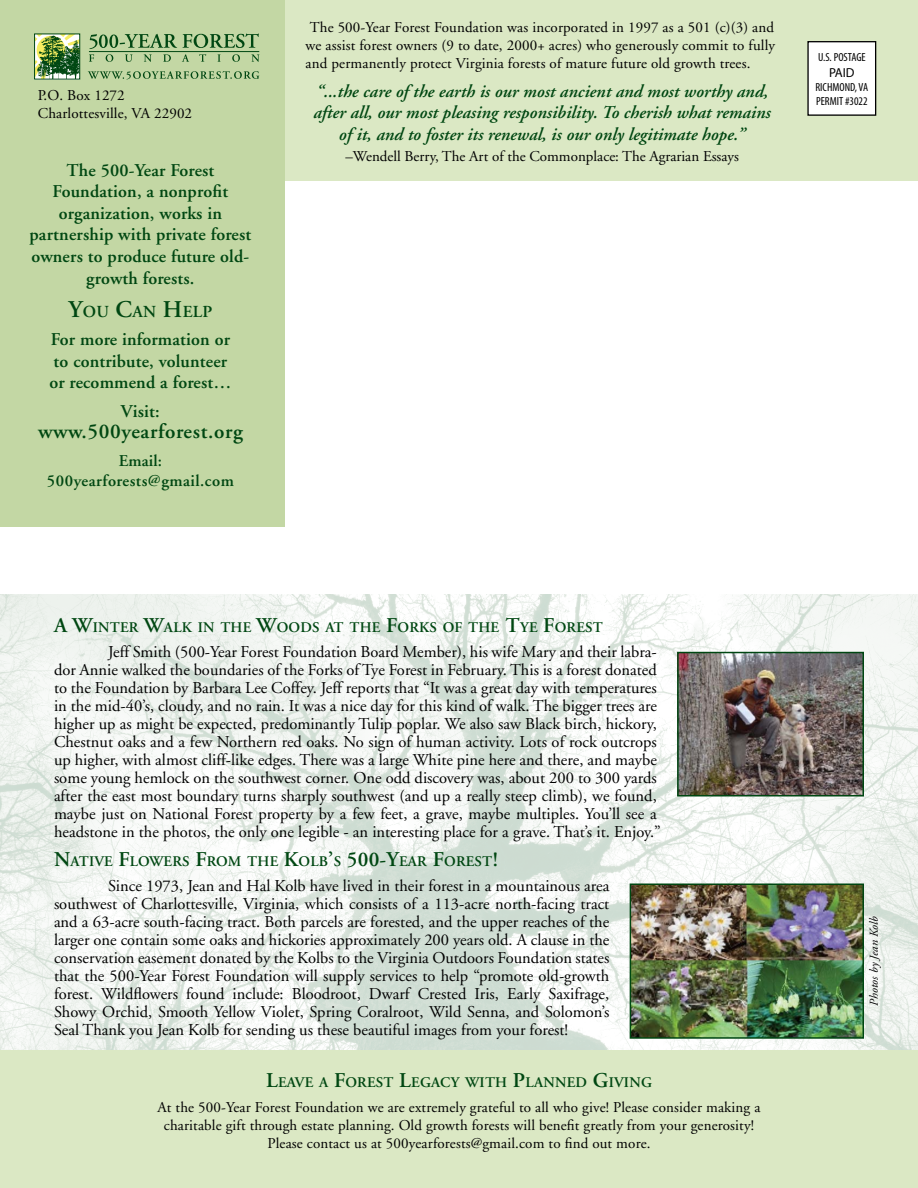
<style>
.page{position:relative;width:918px;height:1188px;background:#fff}
.page>*{position:absolute;margin:0;border:0;box-sizing:border-box;transform-origin:0 0}
.t1{font:600 21px "Adobe Garamond";letter-spacing:.03em;color:#004712}
.t2{font:600 18px/21.6px "Adobe Garamond";letter-spacing:.01em;color:#004712;text-align:center}
.t3{font:italic 600 18px/21.6px "Adobe Garamond";color:#004712;text-align:center}
.t4{font:600 16.8px "Adobe Garamond";color:#004712}
.t5{font:16.5px/18px "Adobe Garamond";color:#000}
.t6{font:600 16.5px/19.8px "Adobe Garamond";letter-spacing:.03em;color:#004712;text-align:center}
.t7{font:15px/18px "Adobe Garamond";letter-spacing:.01em;color:#000;text-align:justify}
.t8{font:600 14.7px "Adobe Garamond";letter-spacing:.015em;color:#004712}
.t9{font:13.05px "Myriad Pro";color:#000}
.t10{font:italic 12px "Adobe Garamond";letter-spacing:.01em;color:#000}
.t11{font:condensed 11.7px/14.1px "Myriad Pro";color:#000}
.s1{font-size:24px}
.s2{font-size:21px}
</style>
<div class="page">
<img style="left:0;top:594px;width:918px;height:457px">
<div style="left:281px;top:0;width:637px;height:180px;background:#dbe8c4"></div>
<div style="left:808px;top:42px;width:68px;height:73px;background:#fff"></div>
<div style="left:807px;top:41px;width:69px;height:75px;border:1px solid #000"></div>
<div style="left:0;top:0;width:284px;height:526px;background:#c3d7a4"></div>
<svg style="left:36px;top:36px;width:42px;height:41px;background:#719559"></svg>
<div style="left:34px;top:34px;width:46px;height:45px;border:1px solid #004712"></div>
<svg style="left:89px;top:34px;width:170px;height:28px"></svg>
<svg style="left:88px;top:71px;width:171px;height:8px"></svg>
<div style="left:0;top:1051px;width:918px;height:137px;background:#dbe8c4"></div>
<img style="left:680px;top:655px;width:181px;height:138px">
<div style="left:677px;top:652px;width:187px;height:144px;border:2px solid #004712"></div>
<img style="left:633px;top:887px;width:228px;height:149px">
<div style="left:630px;top:884px;width:234px;height:155px;border:2px solid #004712"></div>
<p class="t7" style="left:38px;top:87px;width:156px">P.O. Box 1272<br>Charlottesville, VA 22902</p>
<p class="t2" style="left:30px;top:159px;width:223px">The 500-Year Forest<br>Foundation, a nonprofit organization, works in partnership with private forest owners to produce future old&shy;growth forests.</p>
<p class="t4" style="left:69px;top:302px;width:144px"><span class="s1">Y</span>OU <span class="s1">C</span>AN <span class="s1">H</span>ELP</p>
<p class="t2" style="left:49px;top:329px;width:184px;text-align:left">For more information or to contribute, volunteer or recommend a forest…</p>
<p class="t2" style="left:121px;top:401px;width:40px">Visit:</p>
<p class="t1" style="left:38px;top:420px;width:206px">www.500yearforest.org</p>
<p class="t6" style="left:47px;top:451px;width:188px">Email:<br>500yearforests@gmail.com</p>
<p class="t7" style="left:306px;top:18px;width:471px">The 500-Year Forest Foundation was incorporated in 1997 as a 501 (c)(3) and we assist forest owners (9 to date, 2000+ acres) who generously commit to fully and permanently protect Virginia forests of mature future old growth trees.</p>
<p class="t3" style="left:313px;top:80px;width:459px">“...the care of the earth is our most ancient and most worthy and, after all, our most pleasing responsibility. To cherish what remains of it, and to foster its renewal, is our only legitimate hope.”</p>
<p class="t7" style="left:345px;top:147px;width:395px">–Wendell Berry, The Art of the Commonplace: The Agrarian Essays</p>
<p class="t11" style="left:818px;top:50px;width:49px">U.S. POSTAGE</p>
<p class="t9" style="left:829px;top:64px;width:27px">PAID</p>
<p class="t11" style="left:816px;top:80px;width:54px">RICHMOND, VA<br>PERMIT #3022</p>
<p class="t8" style="left:54px;top:619px;width:550px"><span class="s2">A W</span>INTER <span class="s2">W</span>ALK IN THE <span class="s2">W</span>OODS AT THE <span class="s2">F</span>ORKS OF THE <span class="s2">T</span>YE <span class="s2">F</span>OREST</p>
<p class="t5" style="left:54px;top:643px;width:608px;text-indent:54px">Jeff Smith (500-Year Forest Foundation Board Member), his wife Mary and their labra&shy;dor Annie walked the boundaries of the Forks of Tye Forest in February. This is a forest donated to the Foundation by Barbara Lee Coffey. Jeff reports that “It was a great day with temperatures in the mid-40’s, cloudy, and no rain. It was a nice day for this kind of walk. The bigger trees are higher up as might be expected, predominantly Tulip poplar. We also saw Black birch, hickory, Chestnut oaks and a few Northern red oaks. No sign of human activity. Lots of rock outcrops up higher, with almost cliff-like edges. There was a large White pine here and there, and maybe some young hemlock on the southwest corner. One odd discovery was, about 200 to 300 yards after the east most boundary turns sharply southwest (and up a really steep climb), we found, maybe just on National Forest property by a few feet, a grave, maybe multiples. You’ll see a headstone in the photos, the only one legible - an interesting place for a grave. That’s it. Enjoy.”</p>
<p class="t8" style="left:54px;top:853px;width:446px"><span class="s2">N</span>ATIVE <span class="s2">F</span>LOWERS <span class="s2">F</span>ROM THE <span class="s2">K</span>OLB<span class="s2">’</span>S <span class="s2">500-Y</span>EAR <span class="s2">F</span>OREST<span class="s2">!</span></p>
<p class="t5" style="left:54px;top:877px;width:557px;text-align:justify;text-indent:54px">Since 1973, Jean and Hal Kolb have lived in their forest in a mountainous area southwest of Charlottesville, Virginia, which consists of a 113-acre north-facing tract and a 63-acre south-facing tract. Both parcels are forested, and the upper reaches of the larger one contain some oaks and hickories approximately 200 years old. A clause in the conservation easement donated by the Kolbs to the Virginia Outdoors Foundation states that the 500-Year Forest Foundation will supply services to help “promote old-growth forest. Wildflowers found include: Bloodroot, Dwarf Crested Iris, Early Saxifrage, Showy Orchid, Smooth Yellow Violet, Spring Coralroot, Wild Senna, and Solomon’s Seal Thank you Jean Kolb for sending us these beautiful images from your forest!</p>
<p class="t8" style="left:266px;top:1074px;width:387px"><span class="s2">L</span>EAVE A <span class="s2">F</span>OREST <span class="s2">L</span>EGACY WITH <span class="s2">P</span>LANNED <span class="s2">G</span>IVING</p>
<p class="t7" style="left:158px;top:1099px;width:604px;text-align:center">At the 500-Year Forest Foundation we are extremely grateful to all who give! Please consider making a charitable gift through estate planning. Old growth forests will benefit greatly from your generosity!<br>Please contact us at 500yearforests@gmail.com to find out more.</p>
<p class="t10" style="left:868px;top:1006px;width:91px;rotate:-90deg">Photos by Jean Kolb</p>
</div>
